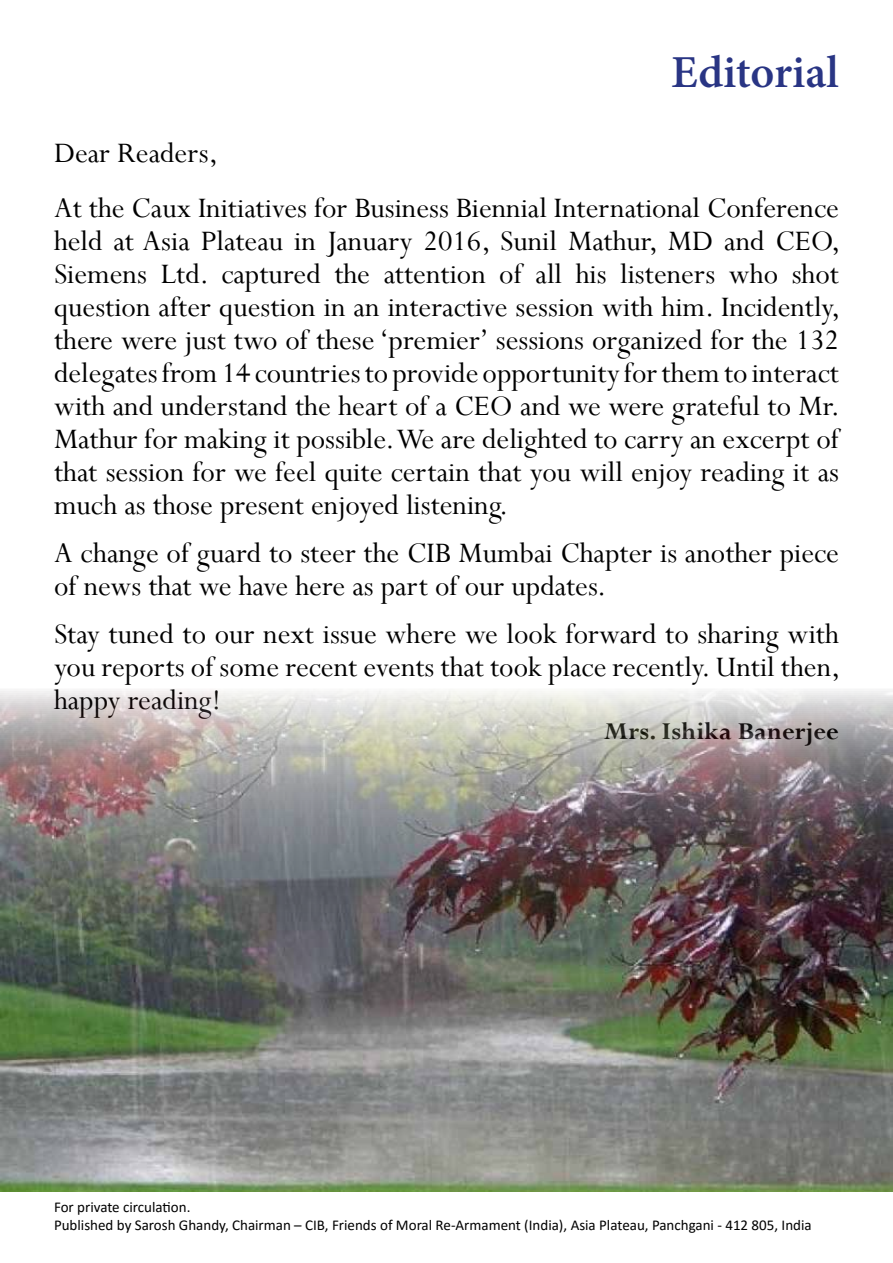
<style>
.page{position:relative;width:893px;height:1263px;background:#fff}
.page>*{position:absolute;margin:0;border:0;box-sizing:border-box;transform-origin:0 0}
.t1{font:700 45px "Adobe Hebrew";color:#293584}
.t2{font:31.5px/33px "Perpetua";color:#000}
.t3{font:700 27px "Perpetua";color:#000}
.t4{font:15px/18px "Calibri";color:#000}
</style>
<div class="page">
<img style="left:0;top:691px;width:893px;height:500px">
<h1 class="t1" style="left:671px;top:45px;width:169px">Editorial</h1>
<p class="t2" style="left:54px;top:125px;width:786px;line-height:54.3px">Dear Readers,<br>At the Caux Initiatives for Business Biennial International Conference</p>
<p class="t2" style="left:54px;top:223px;width:788px;text-align:justify">held at Asia Plateau in January 2016, Sunil Mathur, MD and CEO, Siemens Ltd. captured the attention of all his listeners who shot question after question in an interactive session with him. Incidently, there were just two of these ‘premier’ sessions organized for the 132 delegates from 14 countries to provide opportunity for them to interact with and understand the heart of a CEO and we were grateful to Mr.<br>Mathur for making it possible. We are delighted to carry an excerpt of that session for we feel quite certain that you will enjoy reading it as much as those present enjoyed listening.</p>
<p class="t2" style="left:54px;top:535px;width:786px">A change of guard to steer the CIB Mumbai Chapter is another piece of news that we have here as part of our updates.</p>
<p class="t2" style="left:54px;top:616px;width:788px;text-align:justify">Stay tuned to our next issue where we look forward to sharing with you reports of some recent events that took place recently. Until then, happy reading!</p>
<p class="t3" style="left:604px;top:714px;width:236px">Mrs. Ishika Banerjee</p>
<p class="t4" style="left:54px;top:1197px;width:759px">For private circulation.<br>Published by Sarosh Ghandy, Chairman – CIB, Friends of Moral Re-Armament (India), Asia Plateau, Panchgani - 412 805, India</p>
</div>
